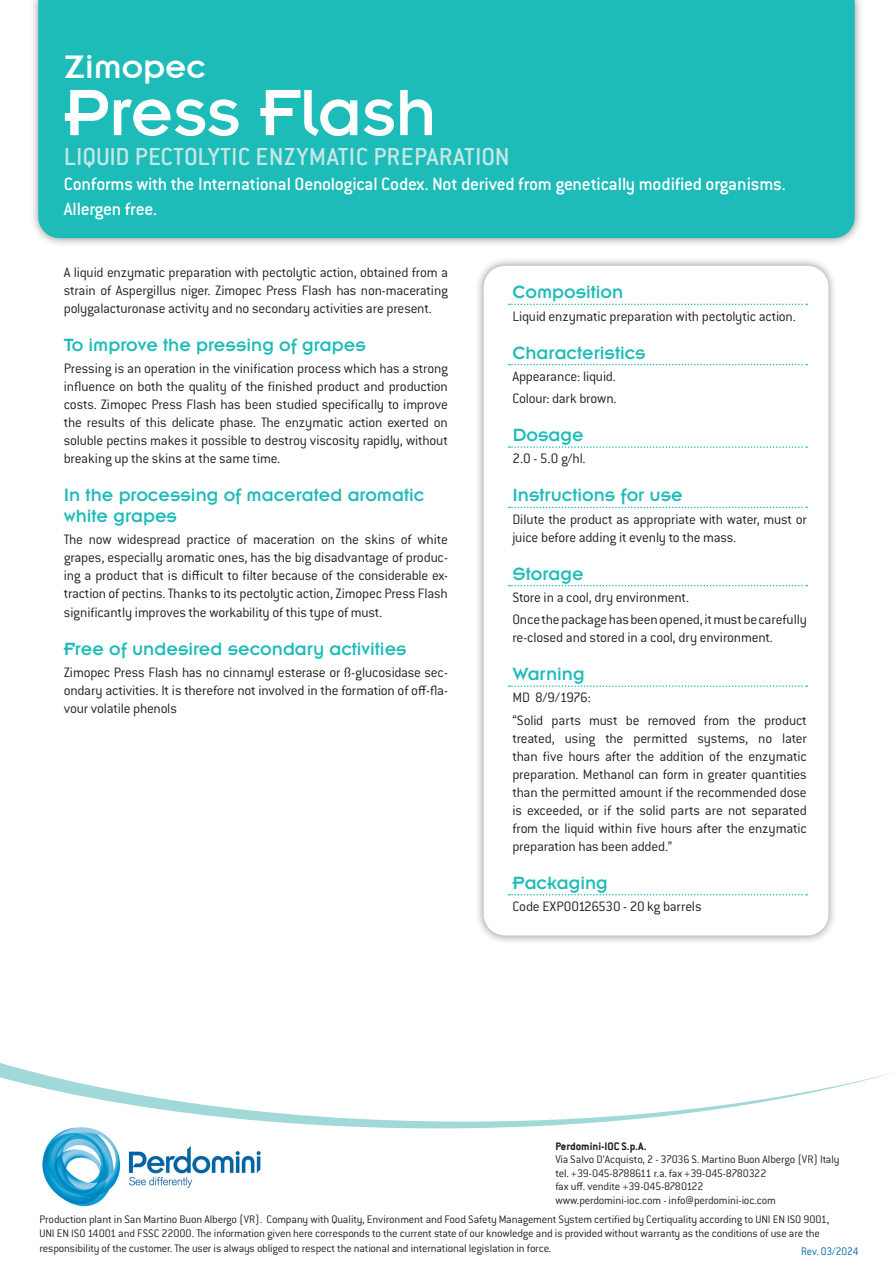
<style>
.page{position:relative;width:893px;height:1263px;background:#fff}
.page>*{position:absolute;margin:0;border:0;box-sizing:border-box;transform-origin:0 0}
.t1{font:72px "Insignia";color:#fff}
.t2{font:36px "Insignia";color:#fff}
.t3{font:27px "Conduit ITC Medium";letter-spacing:.005em;color:#c6e7e6}
.t4{font:19.5px/21px "Insignia A";color:#1dbcb8}
.t5{font:19.5px "Conduit ITC Medium";letter-spacing:-.015em;color:#fff}
.t6{font:15px/18px "Conduit ITC Light";letter-spacing:-.015em;color:#231f20;text-align:justify}
.pié_pagina{font:12px/14.4px "Conduit ITC Light";letter-spacing:-.015em;color:#231f20}
.pié_pagina-2{font:12px "Conduit ITC Light";letter-spacing:-.035em;color:#231f20}
.pié_pagina-3{font:700 12px "Conduit ITC";color:#231f20}
.t7{font:12px "Conduit ITC Light";letter-spacing:-.01em;color:#0068a9;scale:.95 1}
</style>
<div class="page">
<div style="left:29px;top:0;width:835px;height:248px;background:#231f20;opacity:.5"></div>
<div style="left:38px;top:0;width:817px;height:238px;background:#1dbcb8"></div>
<svg style="left:0;top:1063px;width:892px;height:65px"></svg>
<div style="left:475px;top:257px;width:363px;height:688px;background:#231f20;opacity:.5"></div>
<div style="left:484px;top:266px;width:344px;height:669px;background:#fff;border-radius:21px"></div>
<svg style="left:509px;top:304px;width:298px;height:1px"></svg>
<svg style="left:509px;top:364px;width:298px;height:1px"></svg>
<svg style="left:509px;top:446px;width:298px;height:2px"></svg>
<svg style="left:509px;top:507px;width:298px;height:1px"></svg>
<svg style="left:509px;top:585px;width:298px;height:1px"></svg>
<svg style="left:509px;top:685px;width:298px;height:2px"></svg>
<svg style="left:509px;top:894px;width:298px;height:1px"></svg>
<img style="left:38px;top:1124px;width:225px;height:83px">
<p class="t2" style="left:64px;top:48px;width:144px">Zimopec</p>
<p class="t1" style="left:64px;top:76px;width:374px">Press Flash</p>
<p class="t3" style="left:64px;top:140px;width:447px">LIQUID PECTOLYTIC ENZYMATIC PREPARATION</p>
<p class="t5" style="left:64px;top:172px;width:723px">Conforms with the International Oenological Codex. Not derived from genetically modified organisms.</p>
<p class="t5" style="left:64px;top:197px;width:95px">Allergen free.</p>
<p class="t6" style="left:64px;top:263px;width:386px">A liquid enzymatic preparation with pectolytic action, obtained from a strain of Aspergillus niger. Zimopec Press Flash has non-macerating polygalacturonase activity and no secondary activities are present.</p>
<p class="t4" style="left:64px;top:334px;width:303px">To improve the pressing of grapes</p>
<p class="t6" style="left:64px;top:359px;width:386px">Pressing is an operation in the vinification process which has a strong influence on both the quality of the finished product and production costs. Zimopec Press Flash has been studied specifically to improve the results of this delicate phase. The enzymatic action exerted on soluble pectins makes it possible to destroy viscosity rapidly, without breaking up the skins at the same time.</p>
<p class="t4" style="left:64px;top:485px;width:362px">In the processing of macerated aromatic white grapes</p>
<p class="t6" style="left:64px;top:530px;width:386px">The now widespread practice of maceration on the skins of white grapes, especially aromatic ones, has the big disadvantage of produc&shy;ing a product that is difficult to filter because of the considerable ex&shy;traction of pectins. Thanks to its pectolytic action, Zimopec Press Flash significantly improves the workability of this type of must.</p>
<p class="t4" style="left:64px;top:638px;width:344px">Free of undesired secondary activities</p>
<p class="t6" style="left:64px;top:663px;width:386px">Zimopec Press Flash has no cinnamyl esterase or ß-glucosidase sec&shy;ondary activities. It is therefore not involved in the formation of off-fla&shy;vour volatile phenols</p>
<p class="t4" style="left:512px;top:282px;width:112px">Composition</p>
<p class="t6" style="left:512px;top:306px;width:285px">Liquid enzymatic preparation with pectolytic action.</p>
<p class="t4" style="left:512px;top:342px;width:135px">Characteristics</p>
<p class="t6" style="left:512px;top:367px;width:105px">Appearance: liquid.</p>
<p class="t6" style="left:512px;top:389px;width:106px">Colour: dark brown.</p>
<p class="t4" style="left:512px;top:424px;width:73px">Dosage</p>
<p class="t6" style="left:512px;top:449px;width:75px">2.0 - 5.0 g/hl.</p>
<p class="t4" style="left:512px;top:485px;width:172px">Instructions for use</p>
<p class="t6" style="left:512px;top:509px;width:296px">Dilute the product as appropriate with water, must or juice before adding it evenly to the mass.</p>
<p class="t4" style="left:512px;top:563px;width:73px">Storage</p>
<p class="t6" style="left:512px;top:588px;width:178px">Store in a cool, dry environment.</p>
<p class="t6" style="left:512px;top:610px;width:296px">Once the package has been opened, it must be carefully re-closed and stored in a cool, dry environment.</p>
<p class="t4" style="left:512px;top:663px;width:74px">Warning</p>
<p class="t6" style="left:512px;top:688px;width:80px">MD 8/9/1976:</p>
<p class="t6" style="left:512px;top:710px;width:296px">“Solid parts must be removed from the product treated, using the permitted systems, no later than five hours after the addition of the enzymatic preparation. Methanol can form in greater quantities than the permitted amount if the recommended dose is exceeded, or if the solid parts are not separated from the liquid within five hours after the enzymatic preparation has been added.”</p>
<p class="t4" style="left:512px;top:872px;width:97px">Packaging</p>
<p class="t6" style="left:512px;top:897px;width:191px">Code EXP00126530 - 20 kg barrels</p>
<p class="pié_pagina-3" style="left:555px;top:1139px;width:93px">Perdomini-IOC S.p.A.</p>
<p class="pié_pagina" style="left:555px;top:1152px;width:286px">Via Salvo D’Acquisto, 2 - 37036 S. Martino Buon Albergo (VR) Italy</p>
<p class="pié_pagina-2" style="left:555px;top:1166px;width:213px">tel. +39-045-8788611 r.a. fax +39-045-8780322</p>
<p class="pié_pagina" style="left:555px;top:1179px;width:150px">fax uff. vendite +39-045-8780122</p>
<p class="pié_pagina" style="left:555px;top:1193px;width:222px">www.perdomini-ioc.com - info@perdomini-ioc.com</p>
<p class="pié_pagina" style="left:40px;top:1211px;width:791px">Production plant in San Martino Buon Albergo (VR). Company with Quality, Environment and Food Safety Management System certified by Certiquality according to UNI EN ISO 9001,<br>UNI EN ISO 14001 and FSSC 22000. The information given here corresponds to the current state of our knowledge and is provided without warranty as the conditions of use are the responsibility of the customer. The user is always obliged to respect the national and international legislation in force.</p>
<p class="t7" style="left:801px;top:1244px;width:62px">Rev. 03/2024</p>
</div>
